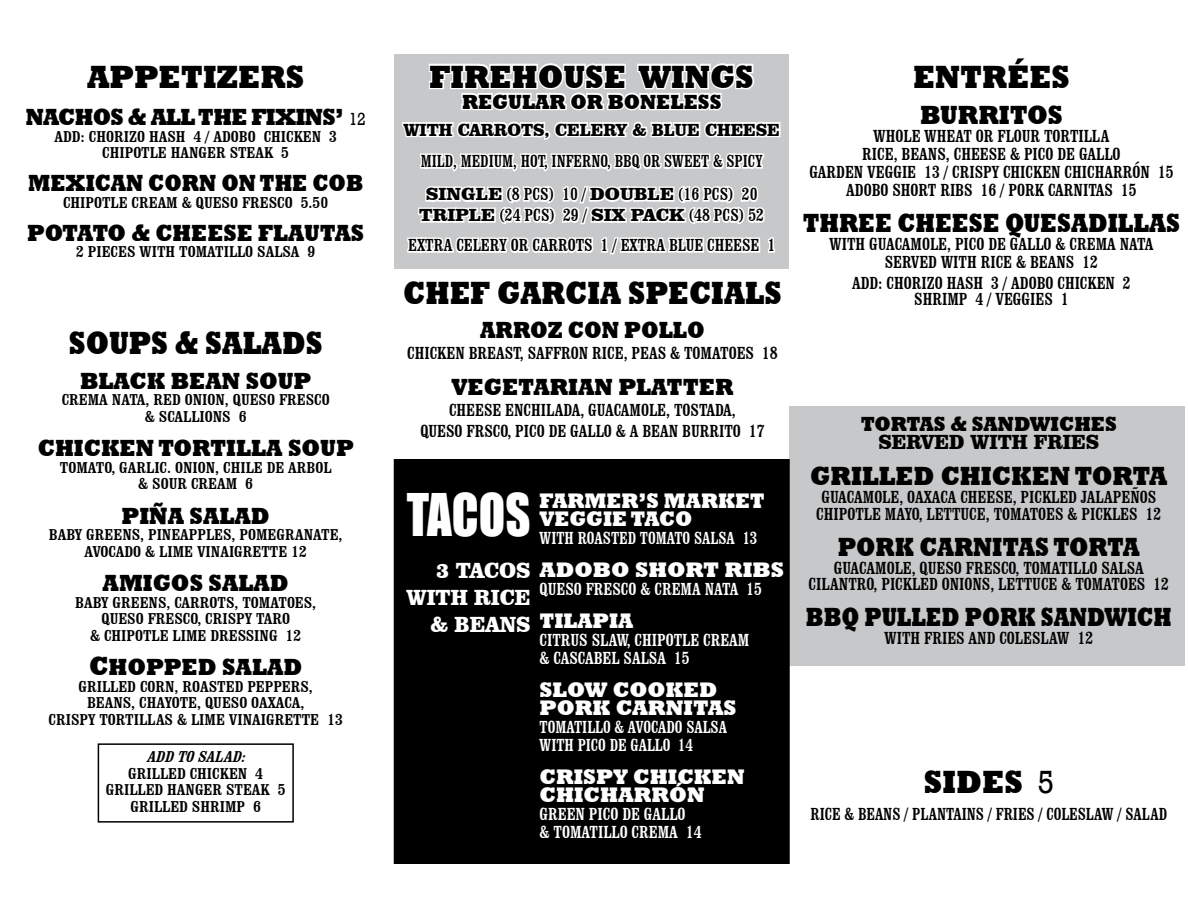
<style>
.page{position:relative;width:1188px;height:918px;background:#fff}
.page>*{position:absolute;margin:0;border:0;box-sizing:border-box;transform-origin:0 0}
.t1{font:54px "Impact";color:#fff;scale:.9 1}
.t2{font:800 33px "Rockwell";color:#000;scale:.9 1}
.t3{font:800 33px "Rockwell";color:#000;scale:.84 1}
.t4{font:800 33px "Rockwell";color:#000;scale:.82 1}
.t5{font:800 33px "Rockwell";color:#000;scale:.89 1}
.t6{font:800 27px "Rockwell";color:#000;scale:.83 1}
.t7{font:800 27px "Rockwell";color:#000;scale:.89 1}
.t8{font:800 27px "Rockwell";color:#000;scale:.77 1}
.t9{font:800 24px "Rockwell";color:#000;scale:.9 1}
.t10{font:800 24px "Rockwell";letter-spacing:-.03em;color:#000;scale:.89 1}
.t11{font:800 24px "Rockwell";color:#000;scale:.89 1}
.t12{font:800 24px "Rockwell";color:#000;scale:.84 1}
.t13{font:800 24px "Rockwell";color:#000;scale:.85 1}
.t14{font:900 22.5px/27px "Clarendon BT";color:#fff;text-align:right;scale:.9 1}
.t15{font:800 21.6px/18px "Rockwell";color:#fff}
.t16{font:800 21.6px/18px "Rockwell";color:#fff;scale:.92 1}
.t17{font:800 21.6px/18px "Rockwell";color:#fff;scale:.96 1}
.t18{font:800 21px "Rockwell";color:#000;scale:.9 1}
.t19{font:900 21px "Clarendon BT";color:#000;scale:.9 1}
.t20{font:condensed 18px/18px "Clarendon BT";color:#000;text-align:center}
.t21{font:condensed 18px/33px "Clarendon BT";color:#000;scale:.96 1}
.t22{font:condensed 18px/18px "Clarendon BT";color:#fff}
.t23{font:condensed 18px/18px "Clarendon BT";color:#fff;scale:.96 1}
.t24{font:900 18px "Clarendon BT";color:#000;scale:.9 1}
.t25{font:condensed 16.2px/16.5px "Clarendon BT";color:#000;text-align:center;scale:1.11 1}
.t26{font:italic condensed 16.2px "Clarendon BT";color:#000;scale:1.11 1}
.s1{font-weight:400;font-size:18px}
.s2{font-size:27px}
.s3{font-weight:900;font-stretch:normal}
.s4{font-family:"Clarendon BT";font-weight:900;font-size:22.5px}
.s5{font-weight:400}
</style>
<div class="page">
<div style="left:790px;top:406px;width:395px;height:260px;background:#c7c8ca"></div>
<div style="left:394px;top:460px;width:395px;height:403px;background:#000"></div>
<div style="left:394px;top:459px;width:396px;height:405px;border:2px solid #000"></div>
<div style="left:394px;top:54px;width:395px;height:214px;background:#c7c8ca"></div>
<svg style="left:401px;top:63px;width:383px;height:206px"></svg>
<div style="left:98px;top:743px;width:196px;height:80px;border:2px solid #000"></div>
<h2 class="t2" style="left:87px;top:58px;width:243px">APPETIZERS</h2>
<h3 class="t10" style="left:26px;top:103px;width:383px">NACHOS &amp; ALL THE FIXINS’ <span class="s1">12</span></h3>
<p class="t25" style="left:54px;top:128px;width:256px">ADD: CHORIZO HASH 4 / ADOBO CHICKEN 3<br>CHIPOTLE HANGER STEAK 5</p>
<h3 class="t12" style="left:28px;top:169px;width:400px">MEXICAN CORN ON THE COB</h3>
<p class="t25" style="left:63px;top:194px;width:241px">CHIPOTLE CREAM &amp; QUESO FRESCO 5.50</p>
<h3 class="t11" style="left:27px;top:219px;width:380px">POTATO &amp; CHEESE FLAUTAS</h3>
<p class="t25" style="left:76px;top:243px;width:217px">2 PIECES WITH TOMATILLO SALSA 9</p>
<h2 class="t4" style="left:69px;top:324px;width:311px">SOUPS &amp; SALADS</h2>
<h3 class="t9" style="left:80px;top:367px;width:258px">BLACK BEAN SOUP</h3>
<p class="t25" style="left:62px;top:391px;width:243px">CREMA NATA, RED ONION, QUESO FRESCO &amp; SCALLIONS 6</p>
<h3 class="t9" style="left:38px;top:434px;width:353px">CHICKEN TORTILLA SOUP</h3>
<p class="t25" style="left:60px;top:458px;width:246px">TOMATO, GARLIC. ONION, CHILE DE ARBOL &amp; SOUR CREAM 6</p>
<h3 class="t9" style="left:122px;top:502px;width:166px">PIÑA SALAD</h3>
<p class="t25" style="left:49px;top:526px;width:266px">BABY GREENS, PINEAPPLES, POMEGRANATE,<br>AVOCADO &amp; LIME VINAIGRETTE 12</p>
<h3 class="t9" style="left:103px;top:569px;width:208px">AMIGOS SALAD</h3>
<p class="t25" style="left:75px;top:593px;width:219px">BABY GREENS, CARROTS, TOMATOES,<br>QUESO FRESCO, CRISPY TARO<br>&amp; CHIPOTLE LIME DRESSING 12</p>
<h3 class="t9" style="left:89px;top:653px;width:239px"><span class="s2">C</span>HOPPED SALAD</h3>
<p class="t25" style="left:49px;top:677px;width:267px">GRILLED CORN, ROASTED PEPPERS,<br>BEANS, CHAYOTE, QUESO OAXACA,<br>CRISPY TORTILLAS &amp; LIME VINAIGRETTE 13</p>
<p class="t26" style="left:147px;top:747px;width:95px">ADDTOSALAD:</p>
<p class="t25" style="left:106px;top:764px;width:164px">GRILLED CHICKEN 4<br>GRILLED HANGER STEAK 5<br>GRILLED SHRIMP 6</p>
<h2 class="t2" style="left:430px;top:58px;width:362px">FIREHOUSE WINGS</h2>
<p class="t18" style="left:462px;top:89px;width:290px">REGULAR OR BONELESS</p>
<p class="t24" style="left:404px;top:118px;width:420px">WITH CARROTS, CELERY &amp; BLUE CHEESE</p>
<p class="t21" style="left:421px;top:144px;width:358px">MILD, MEDIUM, HOT, INFERNO, BBQ OR SWEET &amp; SPICY<br><span class="s3">SINGLE</span> (8 PCS) 10 / <span class="s3">DOUBLE</span> (16 PCS) 20</p>
<p class="t20" style="left:408px;top:200px;width:369px;line-height:30px"><span class="s3">TRIPLE</span> (24 PCS) 29 / <span class="s3">SIX PACK</span> (48 PCS) 52<br>EXTRA CELERY OR CARROTS 1 / EXTRA BLUE CHEESE 1</p>
<h2 class="t3" style="left:403px;top:274px;width:452px">CHEF GARCIA SPECIALS</h2>
<h3 class="t13" style="left:480px;top:316px;width:266px">ARROZ CON POLLO</h3>
<p class="t20" style="left:407px;top:344px;width:372px">CHICKEN BREAST, SAFFRON RICE, PEAS &amp; TOMATOES 18</p>
<h3 class="t9" style="left:451px;top:373px;width:315px">VEGETARIAN PLATTER</h3>
<p class="t20" style="left:420px;top:399px;width:346px;line-height:21px">CHEESE ENCHILADA, GUACAMOLE, TOSTADA,<br>QUESO FRSCO, PICO DE GALLO &amp; A BEAN BURRITO 17</p>
<h1 class="t1" style="left:407px;top:473px;width:139px">TACOS</h1>
<p class="t16" style="left:540px;top:492px;width:246px">FARMER’S MARKET<br>VEGGIE TACO</p>
<p class="t23" style="left:540px;top:529px;width:229px">WITH ROASTED TOMATO SALSA 13</p>
<p class="t15" style="left:436px;top:561px;width:349px"><span class="s4">3 TACOS</span> ADOBO SHORT RIBS</p>
<p class="t22" style="left:540px;top:580px;width:224px">QUESO FRESCO &amp; CREMA NATA 15</p>
<p class="t16" style="left:540px;top:612px;width:103px">TILAPIA</p>
<p class="t22" style="left:540px;top:631px;width:211px">CITRUS SLAW, CHIPOTLE CREAM &amp; CASCABEL SALSA 15</p>
<p class="t15" style="left:540px;top:681px;width:199px">SLOW COOKED<br>PORK CARNITAS</p>
<p class="t23" style="left:540px;top:718px;width:197px">TOMATILLO &amp; AVOCADO SALSA<br>WITH PICO DE GALLO 14</p>
<p class="t17" style="left:540px;top:768px;width:215px">CRISPY CHICKEN<br>CHICHARRÓN</p>
<p class="t22" style="left:540px;top:805px;width:164px">GREEN PICO DE GALLO<br>&amp; TOMATILLO CREMA 14</p>
<p class="t14" style="left:407px;top:583px;width:139px">WITH RICE &amp; BEANS</p>
<h2 class="t5" style="left:913px;top:58px;width:177px">ENTRÉES</h2>
<h3 class="t7" style="left:920px;top:99px;width:162px">BURRITOS</h3>
<p class="t20" style="left:809px;top:126px;width:366px">WHOLE WHEAT OR FLOUR TORTILLA<br>RICE, BEANS, CHEESE &amp; PICO DE GALLO<br>GARDEN VEGGIE 13 / CRISPY CHICKEN CHICHARRÓN 15<br>ADOBO SHORT RIBS 16 / PORK CARNITAS 15</p>
<h3 class="t6" style="left:803px;top:207px;width:456px">THREE CHEESE QUESADILLAS</h3>
<p class="t20" style="left:830px;top:234px;width:325px">WITH GUACAMOLE, PICO DE GALLO &amp; CREMA NATA<br>SERVED WITH RICE &amp; BEANS 12</p>
<p class="t20" style="left:852px;top:274px;width:280px;line-height:16.5px">ADD: CHORIZO HASH 3 / ADOBO CHICKEN 2<br>SHRIMP 4 / VEGGIES 1</p>
<p class="t18" style="left:861px;top:412px;width:286px">TORTAS &amp; SANDWICHES</p>
<p class="t19" style="left:878px;top:429px;width:247px">SERVED WITH FRIES</p>
<h3 class="t7" style="left:810px;top:460px;width:403px">GRILLED CHICKEN TORTA</h3>
<p class="t20" style="left:816px;top:488px;width:347px;line-height:16.5px;text-align:left">GUACAMOLE, OAXACA CHEESE, PICKLED JALAPEÑOS<br>CHIPOTLE MAYO, LETTUCE, TOMATOES &amp; PICKLES 12</p>
<h3 class="t6" style="left:838px;top:531px;width:366px">PORK CARNITAS TORTA</h3>
<p class="t20" style="left:809px;top:559px;width:362px;line-height:16.5px">GUACAMOLE, QUESO FRESCO, TOMATILLO SALSA<br>CILANTRO, PICKLED ONIONS, LETTUCE &amp; TOMATOES 12</p>
<h3 class="t8" style="left:806px;top:601px;width:477px">BBQ PULLED PORK SANDWICH</h3>
<p class="t20" style="left:884px;top:629px;width:210px">WITH FRIES AND COLESLAW 12</p>
<h2 class="t2" style="left:924px;top:763px;width:146px">SIDES <span class="s5">5</span></h2>
<p class="t21" style="left:811px;top:797px;width:373px">RICE &amp; BEANS / PLANTAINS / FRIES / COLESLAW / SALAD</p>
</div>
